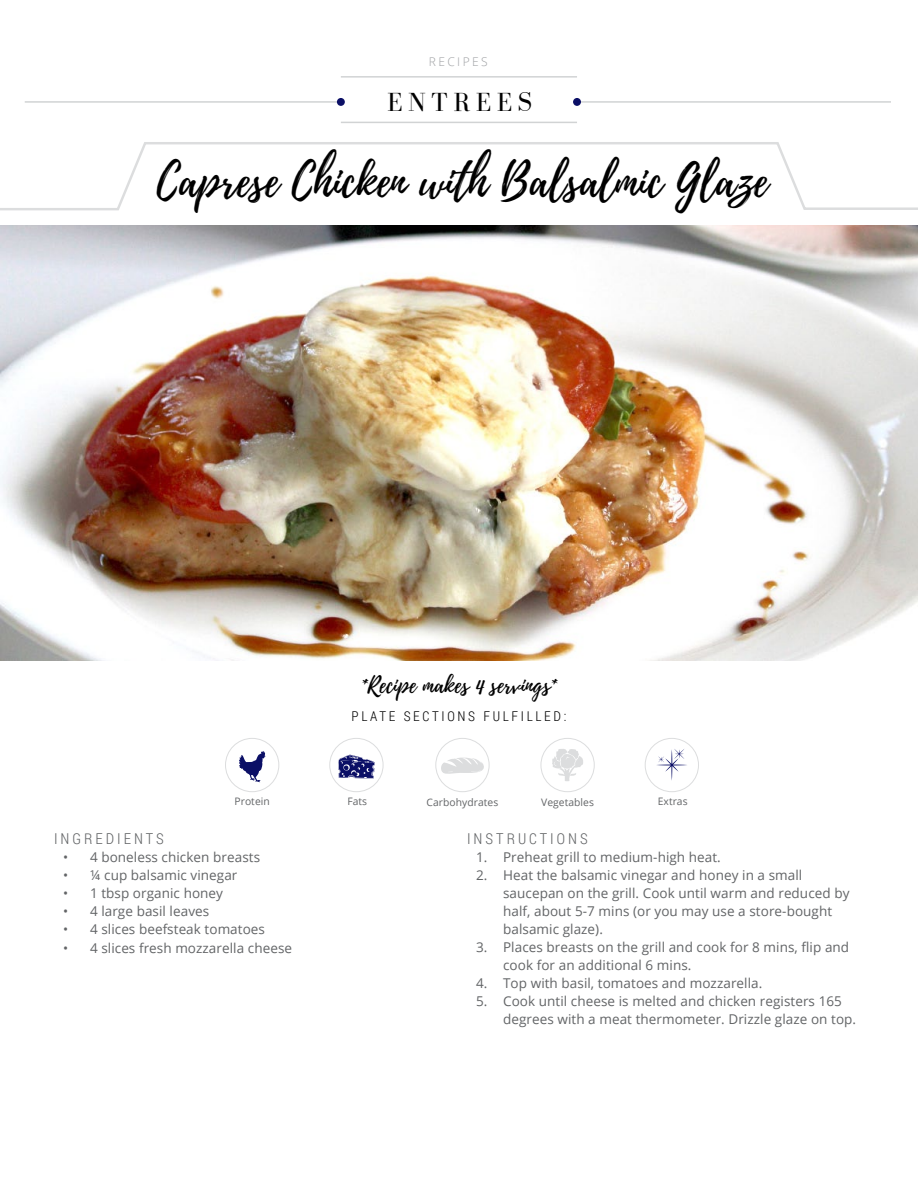
<style>
.page{position:relative;width:918px;height:1188px;background:#fff}
.page>*{position:absolute;margin:0;border:0;box-sizing:border-box;transform-origin:0 0}
.t1{font:45px "Playlist Script";color:#000}
.t2{font:27px "Bodoni FLF";letter-spacing:.2em;color:#000}
.t3{font:22.5px "Playlist Script";color:#000}
.t4{font:300 15px "Roboto Condensed";letter-spacing:.2em;color:#626466}
.t5{font:13.5px/18px "Open Sans";letter-spacing:.005em;color:#626466}
.t6{font:300 13.5px "Roboto Condensed";letter-spacing:.2em;color:#000}
.t7{font:300 12px "Open Sans";letter-spacing:.2em;color:#9d9fa2}
.t8{font:10.35px "Open Sans";letter-spacing:.005em;color:#626466}
</style>
<div class="page">
<svg style="left:0;top:142px;width:918px;height:69px"></svg>
<hr style="left:573px;top:101px;width:318px;height:2px;background:#d1d3d4">
<hr style="left:25px;top:101px;width:316px;height:2px;background:#d1d3d4">
<div style="left:573px;top:98px;width:8px;height:8px;background:#0b0f66;border-radius:50%"></div>
<div style="left:337px;top:98px;width:8px;height:8px;background:#0b0f66;border-radius:50%"></div>
<hr style="left:341px;top:76px;width:236px;height:2px;background:#d1d3d4">
<hr style="left:341px;top:122px;width:236px;height:1px;background:#d1d3d4">
<img style="left:0;top:225px;width:918px;height:436px">
<div style="left:435px;top:738px;width:55px;height:54px;border:1px solid #dcddde;border-radius:50%"></div>
<svg style="left:441px;top:757px;width:43px;height:17px"></svg>
<div style="left:541px;top:738px;width:54px;height:54px;border:1px solid #dcddde;border-radius:50%"></div>
<svg style="left:552px;top:749px;width:31px;height:32px"></svg>
<div style="left:225px;top:738px;width:54px;height:54px;border:1px solid #dcddde;border-radius:50%"></div>
<svg style="left:239px;top:751px;width:26px;height:31px"></svg>
<div style="left:329px;top:738px;width:54px;height:54px;border:1px solid #dcddde;border-radius:50%"></div>
<svg style="left:338px;top:755px;width:36px;height:23px"></svg>
<div style="left:645px;top:738px;width:54px;height:54px;border:1px solid #dcddde;border-radius:50%"></div>
<svg style="left:657px;top:749px;width:30px;height:31px"></svg>
<p class="t7" style="left:429px;top:53px;width:60px">REcIpES</p>
<h2 class="t2" style="left:387px;top:87px;width:146px">ENTREES</h2>
<h1 class="t1" style="left:157px;top:149px;width:613px">Caprese Chicken with Balsalmic Glaze</h1>
<h3 class="t3" style="left:361px;top:669px;width:197px">*Recipe makes 4 servings*</h3>
<p class="t6" style="left:352px;top:707px;width:216px">PLATE SECTIONS FULFILLED:</p>
<p class="t8" style="left:235px;top:794px;width:37px">Protein</p>
<p class="t8" style="left:347px;top:794px;width:21px">Fats</p>
<p class="t8" style="left:427px;top:795px;width:73px">Carbohydrates</p>
<p class="t8" style="left:541px;top:795px;width:54px">Vegetables</p>
<p class="t8" style="left:658px;top:794px;width:31px">Extras</p>
<p class="t4" style="left:54px;top:828px;width:111px">INGREDIENTS</p>
<p class="t5" style="left:63px;top:847px;width:199px">• 4 boneless chicken breasts</p>
<p class="t5" style="left:63px;top:865px;width:176px">• ¼ cup balsamic vinegar</p>
<p class="t5" style="left:63px;top:883px;width:162px">• 1 tbsp organic honey</p>
<p class="t5" style="left:63px;top:901px;width:148px">• 4 large basil leaves</p>
<p class="t5" style="left:63px;top:919px;width:204px">• 4 slices beefsteak tomatoes</p>
<p class="t5" style="left:63px;top:939px;width:231px">• 4 slices fresh mozzarella cheese</p>
<p class="t4" style="left:467px;top:828px;width:122px">INSTRUCTIONS</p>
<p class="t5" style="left:476px;top:847px;width:246px">1. Preheat grill to medium-high heat.</p>
<p class="t5" style="left:503px;top:865px;width:348px;text-indent:-27px">2. Heat the balsamic vinegar and honey in a small saucepan on the grill. Cook until warm and reduced by half, about 5-7 mins (or you may use a store-bought balsamic glaze).</p>
<p class="t5" style="left:503px;top:937px;width:348px;text-indent:-27px">3. Places breasts on the grill and cook for 8 mins, flip and cook for an additional 6 mins.</p>
<p class="t5" style="left:476px;top:973px;width:288px">4. Top with basil, tomatoes and mozzarella.</p>
<p class="t5" style="left:503px;top:991px;width:355px;text-indent:-27px">5. Cook until cheese is melted and chicken registers 165 degrees with a meat thermometer. Drizzle glaze on top.</p>
</div>
